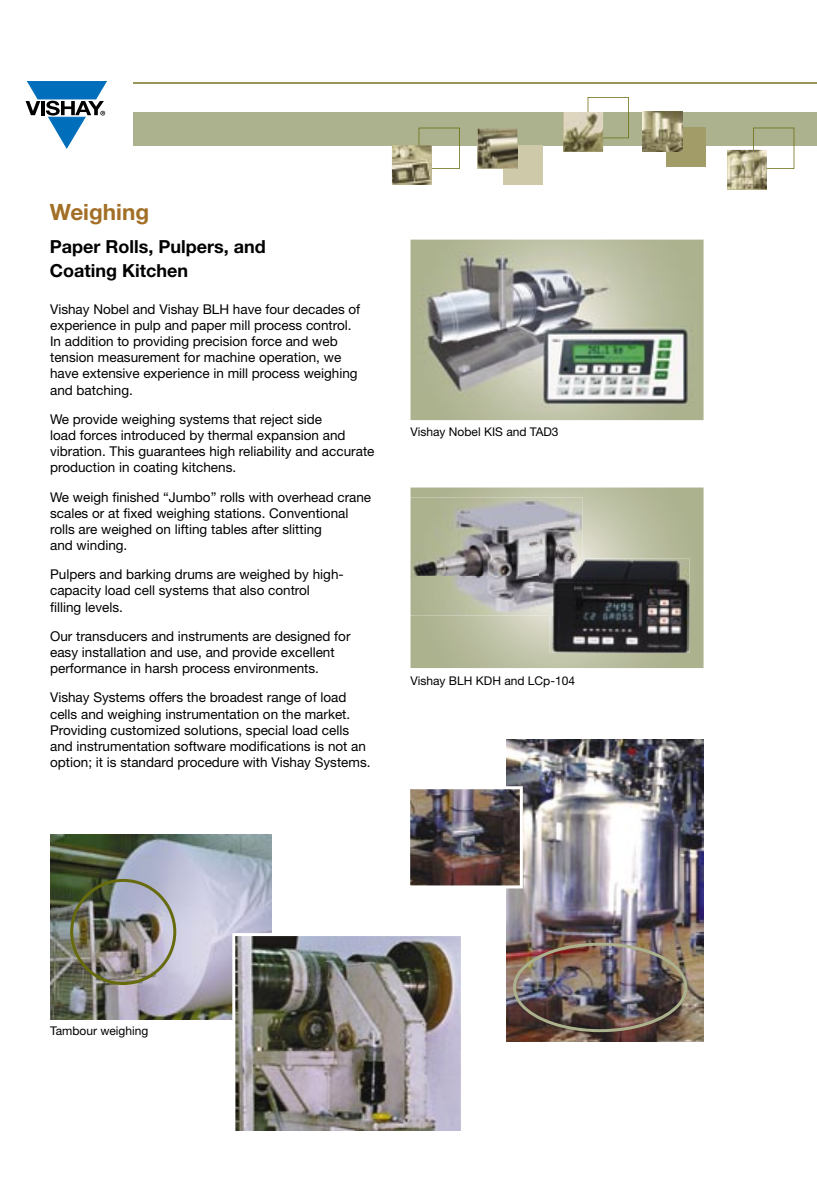
<style>
.page{position:relative;width:817px;height:1188px;background:#fff}
.page>*{position:absolute;margin:0;border:0;box-sizing:border-box;transform-origin:0 0}
.t1{font:700 22.5px "Helvetica Neue LT Std";color:#a36f27}
.t2{font:700 18px/24px "Helvetica Neue LT Std";color:#000}
.t3{font:13.5px/16.2px "Helvetica Neue LT Std";color:#000}
.t4{font:12px "Helvetica Neue LT Std";color:#000}
</style>
<div class="page">
<svg style="left:410px;top:488px;width:293px;height:180px;background:#b9bda0"></svg>
<svg style="left:410px;top:240px;width:293px;height:180px;background:#b3b898"></svg>
<img style="left:50px;top:835px;width:221px;height:184px">
<img style="left:70px;top:879px;width:106px;height:106px">
<img style="left:232px;top:933px;width:229px;height:198px">
<svg style="left:26px;top:81px;width:81px;height:67px"></svg>
<div style="left:134px;top:112px;width:683px;height:33px;background:#acb28e"></div>
<hr style="left:134px;top:82px;width:683px;height:1px;background:#9a9559">
<div style="left:503px;top:145px;width:40px;height:40px;background:#cec9a8"></div>
<div style="left:666px;top:128px;width:40px;height:39px;background:#a29d68"></div>
<svg style="left:418px;top:128px;width:42px;height:41px"></svg>
<svg style="left:587px;top:97px;width:42px;height:41px"></svg>
<svg style="left:753px;top:128px;width:41px;height:41px"></svg>
<img style="left:727px;top:150px;width:40px;height:39px">
<img style="left:563px;top:112px;width:40px;height:40px">
<img style="left:642px;top:112px;width:40px;height:40px">
<img style="left:392px;top:145px;width:39px;height:40px">
<svg style="left:517px;top:145px;width:1px;height:23px"></svg>
<img style="left:478px;top:129px;width:39px;height:39px">
<img style="left:410px;top:498px;width:172px;height:117px">
<img style="left:420px;top:253px;width:276px;height:157px">
<img style="left:506px;top:739px;width:197px;height:303px">
<img style="left:513px;top:943px;width:174px;height:89px">
<img style="left:549px;top:559px;width:140px;height:94px">
<img style="left:549px;top:559px;width:33px;height:56px">
<img style="left:410px;top:786px;width:113px;height:102px">
<h1 class="t1" style="left:50px;top:198px;width:101px">Weighing</h1>
<h2 class="t2" style="left:50px;top:234px;width:217px">Paper Rolls, Pulpers, and<br>Coating Kitchen</h2>
<p class="t3" style="left:50px;top:301px;width:312px">Vishay Nobel and Vishay BLH have four decades of experience in pulp and paper mill process control.<br>In addition to providing precision force and web tension measurement for machine operation, we have extensive experience in mill process weighing and batching.</p>
<p class="t3" style="left:50px;top:411px;width:326px">We provide weighing systems that reject side<br>load forces introduced by thermal expansion and vibration. This guarantees high reliability and accurate production in coating kitchens.</p>
<p class="t3" style="left:50px;top:488px;width:323px">We weigh finished “Jumbo” rolls with overhead crane scales or at fixed weighing stations. Conventional rolls are weighed on lifting tables after slitting<br>and winding.</p>
<p class="t3" style="left:50px;top:566px;width:295px">Pulpers and barking drums are weighed by high&shy;capacity load cell systems that also control filling levels.</p>
<p class="t3" style="left:50px;top:628px;width:302px">Our transducers and instruments are designed for easy installation and use, and provide excellent performance in harsh process environments.</p>
<p class="t3" style="left:50px;top:689px;width:322px">Vishay Systems offers the broadest range of load cells and weighing instrumentation on the market.<br>Providing customized solutions, special load cells and instrumentation software modifications is not an option; it is standard procedure with Vishay Systems.</p>
<p class="t4" style="left:410px;top:425px;width:150px">Vishay Nobel KIS and TAD3</p>
<p class="t4" style="left:410px;top:673px;width:166px">Vishay BLH KDH and LCp-104</p>
<p class="t4" style="left:50px;top:1024px;width:100px">Tambour weighing</p>
</div>
